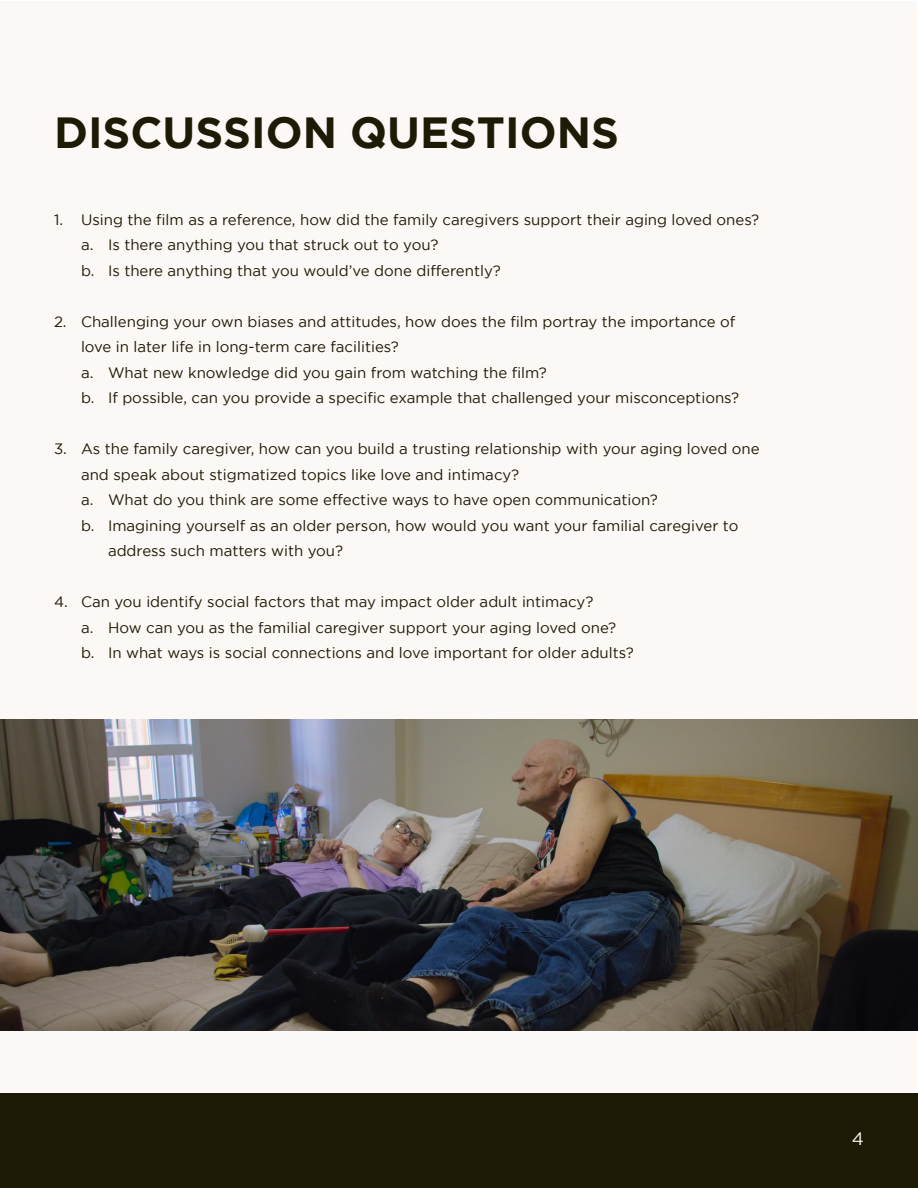
<style>
.page{position:relative;width:918px;height:1188px;background:#fff}
.page>*{position:absolute;margin:0;border:0;box-sizing:border-box;transform-origin:0 0}
.t1{font:700 43.5px "Gotham";color:#1d1a05}
.t2{font:18px "Gotham";color:#fcf8f5}
.t3{font:15px/25.5px "Gotham";color:#1d1a05}
</style>
<div class="page">
<div style="left:1px;top:1px;width:916px;height:1187px;background:#fcf8f5"></div>
<div style="left:1px;top:1094px;width:917px;height:94px;background:#1d1a05"></div>
<img style="left:0;top:719px;width:918px;height:311px">
<h1 class="t1" style="left:54px;top:108px;width:566px">DISCUSSION QUESTIONS</h1>
<p class="t3" style="left:81px;top:207px;width:680px;text-indent:-27px">1. Using the film as a reference, how did the family caregivers support their aging loved ones? a. Is there anything you that struck out to you?<br>b. Is there anything that you would’ve done differently?</p>
<p class="t3" style="left:81px;top:309px;width:660px;text-indent:-27px">2. Challenging your own biases and attitudes, how does the film portray the importance of love in later life in long-term care facilities?<br>a. What new knowledge did you gain from watching the film?<br>b. If possible, can you provide a specific example that challenged your misconceptions?</p>
<p class="t3" style="left:54px;top:436px;width:707px">3. As the family caregiver, how can you build a trusting relationship with your aging loved one</p>
<p class="t3" style="left:81px;top:462px;width:440px">and speak about stigmatized topics like love and intimacy?</p>
<p class="t3" style="left:81px;top:487px;width:578px">a. What do you think are some effective ways to have open communication?</p>
<p class="t3" style="left:81px;top:513px;width:659px">b. Imagining yourself as an older person, how would you want your familial caregiver to</p>
<p class="t3" style="left:108px;top:538px;width:237px">address such matters with you?</p>
<p class="t3" style="left:81px;top:589px;width:554px;text-indent:-27px">4. Can you identify social factors that may impact older adult intimacy?<br>a. How can you as the familial caregiver support your aging loved one?<br>b. In what ways is social connections and love important for older adults?</p>
<p class="t2" style="left:852px;top:1128px;width:14px">4</p>
</div>
